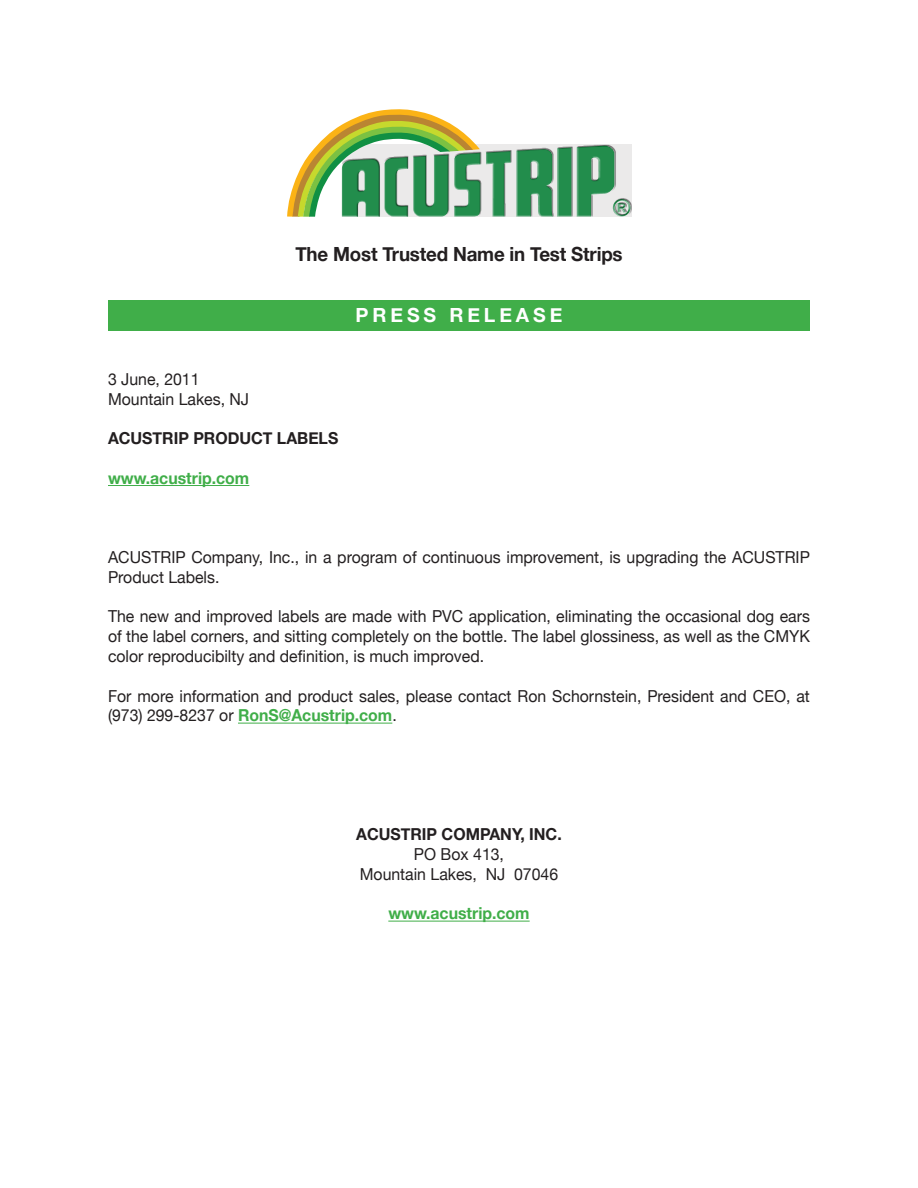
<style>
.page{position:relative;width:918px;height:1188px;background:#fff}
.page>*{position:absolute;margin:0;border:0;box-sizing:border-box;transform-origin:0 0}
.t1{font:700 19.5px "Helvetica Neue";letter-spacing:-.01em;color:#231f20;scale:.96 1}
.t2{font:700 19.5px "Helvetica Neue";letter-spacing:.2em;color:#fff}
.t3{font:16.5px/19.8px "Helvetica Neue";color:#231f20;scale:.96 1}
.t4{font:700 16.5px "Helvetica Neue";color:#231f20;scale:.96 1}
.t5{font:700 16.5px "Helvetica Neue";color:#40ae49;scale:.96 1}
.s1{font-weight:700;color:#40ae49}
</style>
<div class="page">
<svg style="left:480px;top:145px;width:151px;height:72px"></svg>
<svg style="left:287px;top:109px;width:193px;height:108px"></svg>
<hr style="left:108px;top:485px;width:141px;height:1px;background:#40ae49">
<hr style="left:238px;top:723px;width:154px;height:1px;background:#40ae49">
<hr style="left:388px;top:921px;width:142px;height:1px;background:#40ae49">
<div style="left:108px;top:300px;width:702px;height:31px;background:#40ae49"></div>
<p class="t1" style="left:295px;top:242px;width:342px">The Most Trusted Name in Test Strips</p>
<p class="t2" style="left:356px;top:303px;width:208px">PRESS RELEASE</p>
<p class="t3" style="left:108px;top:369px;width:97px">3 June, 2011</p>
<p class="t3" style="left:108px;top:389px;width:149px">Mountain Lakes, NJ</p>
<p class="t4" style="left:108px;top:428px;width:241px">ACUSTRIP PRODUCT LABELS</p>
<p class="t5" style="left:108px;top:468px;width:149px">www.acustrip.com</p>
<p class="t3" style="left:108px;top:547px;width:733px">ACUSTRIP Company, Inc., in a program of continuous improvement, is upgrading the ACUSTRIP<br>Product Labels.</p>
<p class="t3" style="left:108px;top:606px;width:733px;text-align:justify">The new and improved labels are made with PVC application, eliminating the occasional dog ears of the label corners, and sitting completely on the bottle. The label glossiness, as well as the CMYK color reproducibilty and definition, is much improved.</p>
<p class="t3" style="left:108px;top:686px;width:733px">For more information and product sales, please contact Ron Schornstein, President and CEO, at (973) 299-8237 or <span class="s1">RonS@Acustrip.com</span>.</p>
<p class="t4" style="left:356px;top:824px;width:216px">ACUSTRIP COMPANY, INC.</p>
<p class="t3" style="left:414px;top:844px;width:95px">PO Box 413,</p>
<p class="t3" style="left:360px;top:864px;width:208px">Mountain Lakes, NJ 07046</p>
<p class="t5" style="left:388px;top:903px;width:149px">www.acustrip.com</p>
</div>
